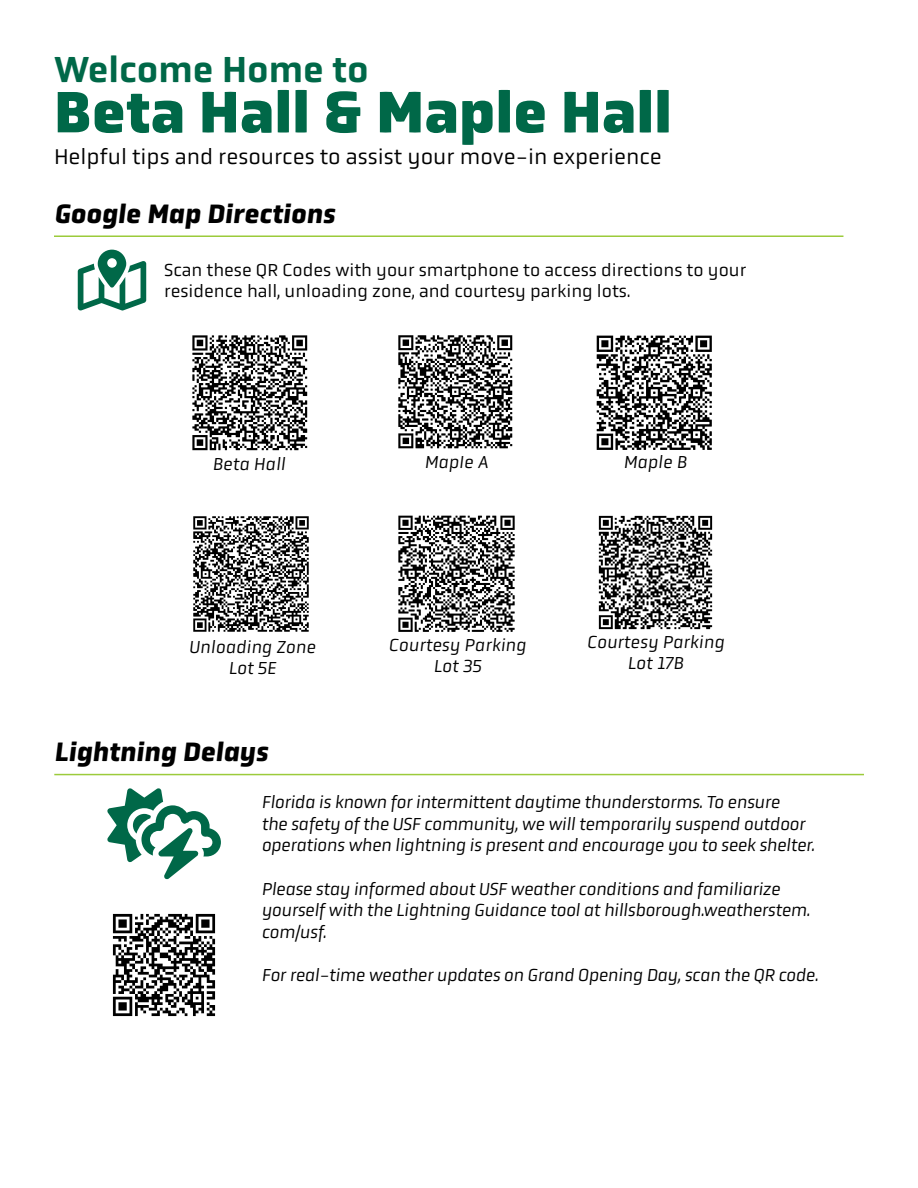
<style>
.page{position:relative;width:918px;height:1188px;background:#fff}
.page>*{position:absolute;margin:0;border:0;box-sizing:border-box;transform-origin:0 0}
.t1{font:900 59.1px "Obvia";color:#006848}
.t2{font:500 36.9px "Obvia";color:#006848}
.t3{font:italic 700 27px "Obvia";color:#000}
.t4{font:22.2px "Obvia";color:#000}
.t5{font:italic 18px/21.6px "Obvia";letter-spacing:-.02em;color:#000}
.t6{font:18px/21.6px "Obvia";color:#000}
.t7{font:italic 18px/21px "Obvia";color:#000;text-align:center}
</style>
<div class="page">
<img style="left:596px;top:335px;width:116px;height:115px">
<img style="left:193px;top:516px;width:116px;height:116px">
<img style="left:598px;top:515px;width:115px;height:115px">
<hr style="left:54px;top:235px;width:789px;height:2px;background:#9ccb3b">
<img style="left:192px;top:335px;width:116px;height:116px">
<img style="left:398px;top:335px;width:115px;height:114px">
<img style="left:398px;top:515px;width:117px;height:117px">
<hr style="left:54px;top:774px;width:810px;height:1px;background:#9ccb3b">
<svg style="left:78px;top:250px;width:68px;height:61px"></svg>
<svg style="left:107px;top:788px;width:114px;height:91px"></svg>
<img style="left:112px;top:913px;width:104px;height:104px">
<h2 class="t2" style="left:54px;top:47px;width:316px">Welcome Home to</h2>
<h1 class="t1" style="left:54px;top:76px;width:619px">Beta Hall &amp; Maple Hall</h1>
<p class="t4" style="left:54px;top:144px;width:609px">Helpful tips and resources to assist your move-in experience</p>
<h3 class="t3" style="left:54px;top:197px;width:283px">Google Map Directions</h3>
<p class="t6" style="left:164px;top:259px;width:584px">Scan these QR Codes with your smartphone to access directions to your residence hall, unloading zone, and courtesy parking lots.</p>
<p class="t7" style="left:213px;top:453px;width:74px">Beta Hall</p>
<p class="t5" style="left:623px;top:451px;width:65px">Maple B</p>
<p class="t5" style="left:424px;top:451px;width:66px">Maple A</p>
<p class="t7" style="left:189px;top:636px;width:128px">Unloading Zone<br>Lot 5E</p>
<p class="t7" style="left:389px;top:634px;width:139px">Courtesy Parking<br>Lot 35</p>
<p class="t7" style="left:587px;top:632px;width:139px">Courtesy Parking<br>Lot 17B</p>
<h3 class="t3" style="left:54px;top:735px;width:215px">Lightning Delays</h3>
<p class="t5" style="left:261px;top:791px;width:555px">Florida is known for intermittent daytime thunderstorms. To ensure<br>the safety of the USF community, we will temporarily suspend outdoor operations when lightning is present and encourage you to seek shelter.</p>
<p class="t5" style="left:261px;top:878px;width:550px">Please stay informed about USF weather conditions and familiarize yourself with the Lightning Guidance tool at hillsborough.weatherstem. com/usf.</p>
<p class="t5" style="left:261px;top:964px;width:558px">For real-time weather updates on Grand Opening Day, scan the QR code.</p>
</div>
